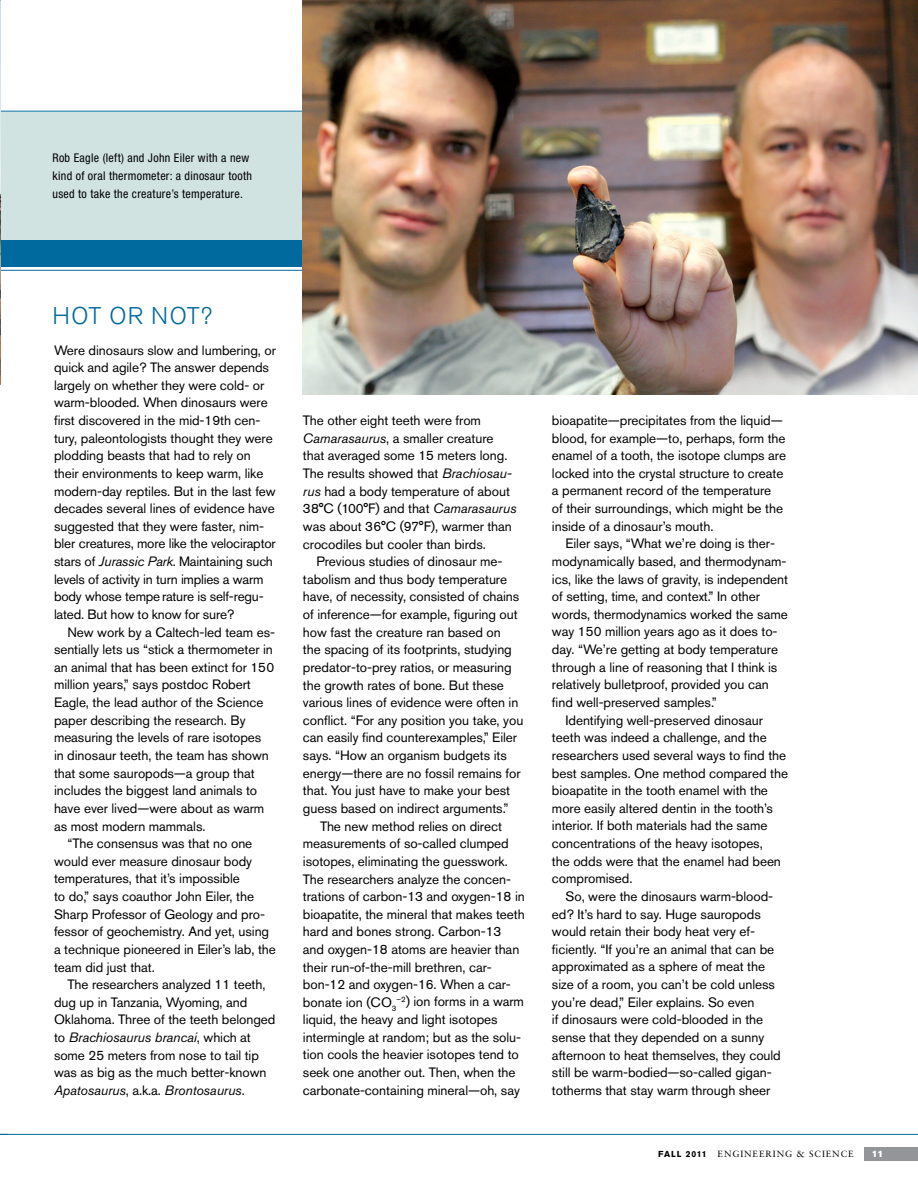
<style>
.page{position:relative;width:918px;height:1188px;background:#fff}
.page>*{position:absolute;margin:0;border:0;box-sizing:border-box;transform-origin:0 0}
.t1{font:300 24px "Akzidenz Grotesk Pro";color:#006a9e}
.t2{font:13.5px/17.7px "Akzidenz Grotesk Pro";letter-spacing:-.005em;color:#000}
.t3{font:italic 13.5px "Akzidenz Grotesk Pro";letter-spacing:-.005em;color:#000}
.t4{font:condensed 12px/18px "Helvetica Neue";letter-spacing:.025em;color:#000}
.t5{font:9px "Sabon LT Std";letter-spacing:.1em;color:#000}
.t6{font:9px "Akzidenz Grotesk Pro Super";color:#fff}
.s1{font-style:italic}
.s2{font-style:normal}
.s3{font-family:"Akzidenz Grotesk Pro";font-weight:700;font-size:8.7px}
</style>
<div class="page">
<div style="left:0;top:112px;width:314px;height:129px;background:#d0e3e1"></div>
<hr style="left:0;top:111px;width:404px;height:1px;background:#006a9e">
<div style="left:0;top:240px;width:918px;height:27px;background:#006a9e"></div>
<hr style="left:0;top:270px;width:918px;height:1px;background:#006a9e">
<div style="left:864px;top:1147px;width:54px;height:14px;background:#939598"></div>
<img style="left:303px;top:0;width:615px;height:395px">
<img style="left:0;top:0;width:1px;height:384px">
<hr style="left:0;top:1134px;width:918px;height:1px;background:#006a9e">
<p class="t4" style="left:53px;top:149px;width:201px">Rob Eagle (left) and John Eiler with a new kind of oral thermometer: a dinosaur tooth used to take the creature’s temperature.</p>
<h1 class="t1" style="left:53px;top:300px;width:17px">HOT</h1>
<h1 class="t1" style="left:109px;top:300px;width:104px">OR NOT?</h1>
<p class="t2" style="left:54px;top:341px;width:223px">Were dinosaurs slow and lumbering, or quick and agile? The answer depends largely on whether they were cold- or warm-blooded. When dinosaurs were first discovered in the mid-19th cen&shy;tury, paleontologists thought they were plodding beasts that had to rely on their environments to keep warm, like modern-day reptiles. But in the last few decades several lines of evidence have suggested that they were faster, nim&shy;bler creatures, more like the velociraptor stars of <span class="s1">Jurassic Park</span>. Maintaining such levels of activity in turn implies a warm body whose temperature is self-regu&shy;lated. But how to know for sure?</p>
<p class="t2" style="left:68px;top:623px;width:209px">New work by a Caltech-led team es-</p>
<p class="t2" style="left:54px;top:641px;width:220px">sentially lets us “stick a thermometer in</p>
<p class="t2" style="left:54px;top:658px;width:222px">an animal that has been extinct for 150</p>
<p class="t2" style="left:54px;top:676px;width:198px">million years,” says postdoc Robert</p>
<p class="t2" style="left:54px;top:694px;width:211px">Eagle, the lead author of the Science</p>
<p class="t2" style="left:54px;top:711px;width:193px">paper describing the research. By</p>
<p class="t2" style="left:54px;top:729px;width:209px">measuring the levels of rare isotopes</p>
<p class="t2" style="left:54px;top:746px;width:217px">in dinosaur teeth, the team has shown</p>
<p class="t2" style="left:54px;top:764px;width:202px">that some sauropods—a group that</p>
<p class="t2" style="left:54px;top:782px;width:205px">includes the biggest land animals to</p>
<p class="t2" style="left:54px;top:799px;width:212px">have ever lived—were about as warm</p>
<p class="t2" style="left:54px;top:817px;width:153px">as most modern mammals.</p>
<p class="t2" style="left:68px;top:835px;width:186px">“The consensus was that no one</p>
<p class="t2" style="left:54px;top:852px;width:200px">would ever measure dinosaur body</p>
<p class="t2" style="left:54px;top:870px;width:187px">temperatures, that it’s impossible</p>
<p class="t2" style="left:54px;top:887px;width:202px">to do,” says coauthor John Eiler, the</p>
<p class="t2" style="left:54px;top:905px;width:213px">Sharp Professor of Geology and pro-</p>
<p class="t2" style="left:54px;top:923px;width:217px">fessor of geochemistry. And yet, using</p>
<p class="t2" style="left:54px;top:940px;width:223px">a technique pioneered in Eiler’s lab, the</p>
<p class="t2" style="left:54px;top:958px;width:102px">team did just that.</p>
<p class="t2" style="left:68px;top:976px;width:200px">The researchers analyzed 11 teeth,</p>
<p class="t2" style="left:54px;top:993px;width:195px">dug up in Tanzania, Wyoming, and</p>
<p class="t2" style="left:54px;top:1011px;width:223px">Oklahoma. Three of the teeth belonged</p>
<p class="t3" style="left:54px;top:1029px;width:198px"><span class="s2">to</span> Brachiosaurus brancai<span class="s2">, which at</span></p>
<p class="t2" style="left:54px;top:1046px;width:206px">some 25 meters from nose to tail tip</p>
<p class="t2" style="left:54px;top:1064px;width:214px">was as big as the much better-known</p>
<p class="t3" style="left:54px;top:1082px;width:192px">Apatosaurus<span class="s2">, a.k.a.</span> Brontosaurus<span class="s2">.</span></p>
<p class="t2" style="left:303px;top:411px;width:215px">The other eight teeth were from <span class="s1">Camarasaurus</span>, a smaller creature that averaged some 15 meters long.<br>The results showed that <span class="s1">Brachiosau&shy;rus</span> had a body temperature of about 38°C (100°F) and that <span class="s1">Camarasaurus </span>was about 36°C (97°F), warmer than crocodiles but cooler than birds.</p>
<p class="t2" style="left:316px;top:553px;width:188px">Previous studies of dinosaur me-</p>
<p class="t2" style="left:303px;top:570px;width:206px">tabolism and thus body temperature</p>
<p class="t2" style="left:303px;top:588px;width:218px">have, of necessity, consisted of chains</p>
<p class="t2" style="left:303px;top:605px;width:216px">of inference—for example, figuring out</p>
<p class="t2" style="left:303px;top:623px;width:199px">how fast the creature ran based on</p>
<p class="t2" style="left:303px;top:641px;width:210px">the spacing of its footprints, studying</p>
<p class="t2" style="left:303px;top:658px;width:210px">predator-to-prey ratios, or measuring</p>
<p class="t2" style="left:303px;top:676px;width:202px">the growth rates of bone. But these</p>
<p class="t2" style="left:303px;top:694px;width:217px">various lines of evidence were often in</p>
<p class="t2" style="left:303px;top:711px;width:222px">conflict. “For any position you take, you</p>
<p class="t2" style="left:303px;top:729px;width:216px">can easily find counterexamples,” Eiler</p>
<p class="t2" style="left:303px;top:746px;width:205px">says. “How an organism budgets its</p>
<p class="t2" style="left:303px;top:764px;width:219px">energy—there are no fossil remains for</p>
<p class="t2" style="left:303px;top:782px;width:209px">that. You just have to make your best</p>
<p class="t2" style="left:303px;top:799px;width:207px">guess based on indirect arguments.”</p>
<p class="t2" style="left:320px;top:817px;width:183px">The new method relies on direct</p>
<p class="t2" style="left:303px;top:835px;width:207px">measurements of so-called clumped</p>
<p class="t2" style="left:303px;top:852px;width:206px">isotopes, eliminating the guesswork.</p>
<p class="t2" style="left:303px;top:870px;width:210px">The researchers analyze the concen-</p>
<p class="t2" style="left:303px;top:888px;width:223px">trations of carbon-13 and oxygen-18 in</p>
<p class="t2" style="left:303px;top:905px;width:223px">bioapatite, the mineral that makes teeth</p>
<p class="t2" style="left:303px;top:923px;width:200px">hard and bones strong. Carbon-13</p>
<p class="t2" style="left:303px;top:940px;width:218px">and oxygen-18 atoms are heavier than</p>
<p class="t2" style="left:303px;top:958px;width:190px">their run-of-the-mill brethren, car-</p>
<p class="t2" style="left:303px;top:976px;width:210px">bon-12 and oxygen-16. When a car-</p>
<p class="t2" style="left:303px;top:993px;width:223px">bonate ion (CO<sub>3</sub><sup>–2</sup>) ion forms in a warm</p>
<p class="t2" style="left:303px;top:1010px;width:196px">liquid, the heavy and light isotopes</p>
<p class="t2" style="left:303px;top:1028px;width:220px">intermingle at random; but as the solu-</p>
<p class="t2" style="left:303px;top:1046px;width:218px">tion cools the heavier isotopes tend to</p>
<p class="t2" style="left:303px;top:1063px;width:214px">seek one another out. Then, when the</p>
<p class="t2" style="left:303px;top:1081px;width:219px">carbonate-containing mineral—oh, say</p>
<p class="t2" style="left:552px;top:411px;width:236px">bioapatite—precipitates from the liquid— blood, for example—to, perhaps, form the enamel of a tooth, the isotope clumps are locked into the crystal structure to create a permanent record of the temperature<br>of their surroundings, which might be the inside of a dinosaur’s mouth.</p>
<p class="t2" style="left:565px;top:535px;width:211px">Eiler says, “What we’re doing is ther-</p>
<p class="t2" style="left:552px;top:552px;width:236px">modynamically based, and thermodynam-</p>
<p class="t2" style="left:552px;top:570px;width:238px">ics, like the laws of gravity, is independent</p>
<p class="t2" style="left:552px;top:588px;width:210px">of setting, time, and context.” In other</p>
<p class="t2" style="left:552px;top:605px;width:237px">words, thermodynamics worked the same</p>
<p class="t2" style="left:552px;top:623px;width:227px">way 150 million years ago as it does to-</p>
<p class="t2" style="left:552px;top:640px;width:228px">day. “We’re getting at body temperature</p>
<p class="t2" style="left:552px;top:658px;width:227px">through a line of reasoning that I think is</p>
<p class="t2" style="left:552px;top:676px;width:218px">relatively bulletproof, provided you can</p>
<p class="t2" style="left:552px;top:693px;width:166px">find well-preserved samples.”</p>
<p class="t2" style="left:565px;top:711px;width:199px">Identifying well-preserved dinosaur</p>
<p class="t2" style="left:552px;top:729px;width:216px">teeth was indeed a challenge, and the</p>
<p class="t2" style="left:552px;top:746px;width:236px">researchers used several ways to find the</p>
<p class="t2" style="left:552px;top:764px;width:238px">best samples. One method compared the</p>
<p class="t2" style="left:552px;top:782px;width:218px">bioapatite in the tooth enamel with the</p>
<p class="t2" style="left:552px;top:799px;width:222px">more easily altered dentin in the tooth’s</p>
<p class="t2" style="left:552px;top:817px;width:217px">interior. If both materials had the same</p>
<p class="t2" style="left:552px;top:834px;width:212px">concentrations of the heavy isotopes,</p>
<p class="t2" style="left:552px;top:852px;width:231px">the odds were that the enamel had been</p>
<p class="t2" style="left:552px;top:870px;width:82px">compromised.</p>
<p class="t2" style="left:565px;top:887px;width:209px">So, were the dinosaurs warm-blood-</p>
<p class="t2" style="left:552px;top:905px;width:210px">ed? It’s hard to say. H uge sauropods</p>
<p class="t2" style="left:552px;top:923px;width:205px">would retain their body heat very ef-</p>
<p class="t2" style="left:552px;top:940px;width:224px">ficiently. “If you’re an animal that can be</p>
<p class="t2" style="left:552px;top:958px;width:215px">approximated as a sphere of meat the</p>
<p class="t2" style="left:552px;top:975px;width:224px">size of a room, you can’t be cold unless</p>
<p class="t2" style="left:552px;top:993px;width:204px">you’re dead,” Eiler explains. So even</p>
<p class="t2" style="left:552px;top:1011px;width:213px">if dinosaurs were cold-blooded in the</p>
<p class="t2" style="left:552px;top:1028px;width:214px">sense that they depended on a sunny</p>
<p class="t2" style="left:552px;top:1046px;width:230px">afternoon to heat themselves, they could</p>
<p class="t2" style="left:552px;top:1064px;width:221px">still be warm-bodied—so-called gigan-</p>
<p class="t2" style="left:552px;top:1081px;width:220px">totherms that stay warm through sheer</p>
<p class="t5" style="left:658px;top:1149px;width:197px"><span class="s3">fall 2011</span> ENGINEERING &amp; SCIENCE</p>
<p class="t6" style="left:872px;top:1148px;width:13px">11</p>
</div>
